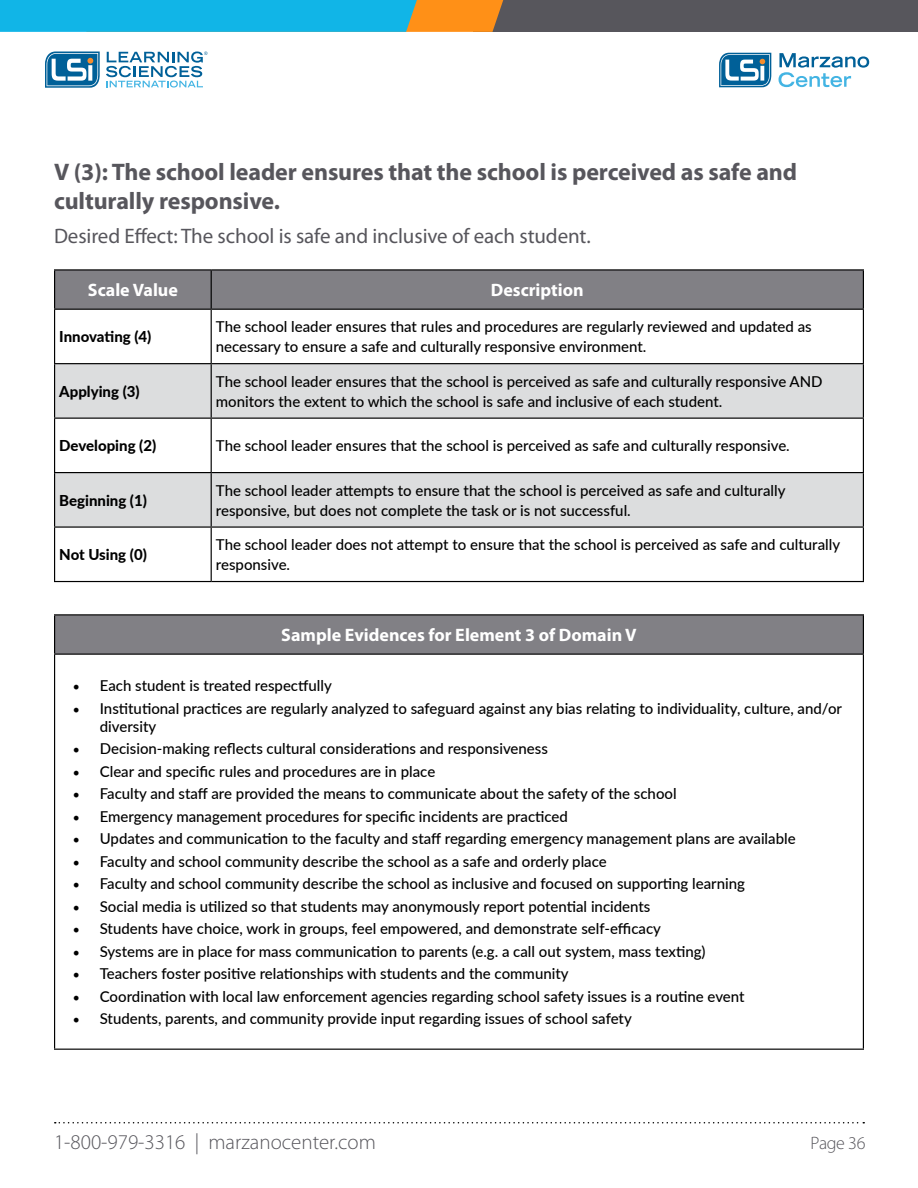
<style>
.page{position:relative;width:918px;height:1188px;background:#fff}
.page>*{position:absolute;margin:0;border:0;box-sizing:border-box;transform-origin:0 0}
.t1{font:700 24px/28.8px "Myriad Pro";letter-spacing:-.005em;color:#57565c}
.t2{font:21px "Myriad Pro";letter-spacing:-.005em;color:#57565c}
.t3{font:300 21px "Myriad Pro";color:#57565c}
.t4{font:700 18px "Myriad Pro";color:#fff}
.t5{font:300 18px "Myriad Pro";letter-spacing:-.02em;color:#57565c}
.t6{font:500 15px/20.1px "Lato";color:#000}
.t7{font:800 15px "Lato";color:#000}
.s1{font-family:"Minion Pro";font-weight:400;font-size:18px}
</style>
<div class="page">
<svg style="left:55px;top:1122px;width:809px;height:2px"></svg>
<svg style="left:779px;top:53px;width:90px;height:34px"></svg>
<svg style="left:719px;top:53px;width:53px;height:34px"></svg>
<svg style="left:45px;top:52px;width:55px;height:36px"></svg>
<svg style="left:106px;top:52px;width:101px;height:36px"></svg>
<div style="left:473px;top:0;width:445px;height:32px;background:#57565c"></div>
<svg style="left:0;top:0;width:503px;height:32px;background:#3badc1"></svg>
<div style="left:55px;top:271px;width:808px;height:38px;background:#818085"></div>
<div style="left:55px;top:364px;width:808px;height:54px;background:#dcddde"></div>
<svg style="left:55px;top:419px;width:808px;height:162px"></svg>
<hr style="left:54px;top:310px;width:1px;height:53px;background:#000">
<hr style="left:211px;top:310px;width:1px;height:53px;background:#000">
<hr style="left:863px;top:310px;width:1px;height:53px;background:#000">
<hr style="left:54px;top:363px;width:157px;height:1px;background:#000">
<hr style="left:54px;top:364px;width:1px;height:54px;background:#000">
<hr style="left:211px;top:363px;width:653px;height:1px;background:#000">
<hr style="left:211px;top:364px;width:1px;height:54px;background:#000">
<hr style="left:863px;top:364px;width:1px;height:54px;background:#000">
<hr style="left:54px;top:418px;width:157px;height:1px;background:#000">
<hr style="left:54px;top:419px;width:1px;height:53px;background:#000">
<hr style="left:211px;top:418px;width:653px;height:1px;background:#000">
<hr style="left:211px;top:419px;width:1px;height:53px;background:#000">
<hr style="left:863px;top:419px;width:1px;height:53px;background:#000">
<hr style="left:54px;top:528px;width:1px;height:53px;background:#000">
<hr style="left:211px;top:528px;width:1px;height:53px;background:#000">
<hr style="left:863px;top:528px;width:1px;height:53px;background:#000">
<hr style="left:54px;top:581px;width:157px;height:1px;background:#000">
<hr style="left:211px;top:581px;width:653px;height:1px;background:#000">
<hr style="left:54px;top:472px;width:157px;height:1px;background:#000">
<hr style="left:54px;top:473px;width:1px;height:53px;background:#000">
<hr style="left:54px;top:526px;width:157px;height:2px;background:#000">
<hr style="left:211px;top:472px;width:653px;height:1px;background:#000">
<hr style="left:211px;top:473px;width:1px;height:53px;background:#000">
<hr style="left:863px;top:473px;width:1px;height:53px;background:#000">
<hr style="left:211px;top:526px;width:653px;height:2px;background:#000">
<hr style="left:54px;top:269px;width:157px;height:2px;background:#000">
<hr style="left:54px;top:271px;width:1px;height:38px;background:#000">
<hr style="left:54px;top:309px;width:157px;height:1px;background:#000">
<hr style="left:211px;top:269px;width:653px;height:2px;background:#000">
<hr style="left:211px;top:271px;width:1px;height:38px;background:#000">
<hr style="left:863px;top:271px;width:1px;height:38px;background:#000">
<hr style="left:211px;top:309px;width:653px;height:1px;background:#000">
<div style="left:55px;top:615px;width:808px;height:39px;background:#818085"></div>
<hr style="left:54px;top:655px;width:1px;height:394px;background:#000">
<hr style="left:863px;top:655px;width:1px;height:394px;background:#000">
<hr style="left:54px;top:1049px;width:810px;height:1px;background:#000">
<hr style="left:54px;top:614px;width:810px;height:1px;background:#000">
<hr style="left:54px;top:615px;width:1px;height:39px;background:#000">
<hr style="left:863px;top:615px;width:1px;height:39px;background:#000">
<hr style="left:54px;top:654px;width:810px;height:1px;background:#000">
<h1 class="t1" style="left:54px;top:157px;width:745px">V (3): The school leader ensures that the school is perceived as safe and culturally responsive.</h1>
<h2 class="t2" style="left:54px;top:223px;width:538px">Desired Effect: The school is safe and inclusive of each student.</h2>
<p class="t4" style="left:88px;top:279px;width:92px">Scale Value</p>
<p class="t4" style="left:491px;top:279px;width:94px">Description</p>
<p class="t7" style="left:59px;top:326px;width:94px">Innovating (4)</p>
<p class="t6" style="left:216px;top:316px;width:597px">The school leader ensures that rules and procedures are regularly reviewed and updated as necessary to ensure a safe and culturally responsive environment.</p>
<p class="t7" style="left:59px;top:380px;width:82px">Applying (3)</p>
<p class="t6" style="left:216px;top:371px;width:608px">The school leader ensures that the school is perceived as safe and culturally responsive AND monitors the extent to which the school is safe and inclusive of each student.</p>
<p class="t7" style="left:59px;top:435px;width:98px">Developing (2)</p>
<p class="t6" style="left:216px;top:435px;width:575px">The school leader ensures that the school is perceived as safe and culturally responsive.</p>
<p class="t7" style="left:59px;top:489px;width:89px">Beginning (1)</p>
<p class="t6" style="left:216px;top:480px;width:571px">The school leader attempts to ensure that the school is perceived as safe and culturally responsive, but does not complete the task or is not successful.</p>
<p class="t7" style="left:59px;top:544px;width:89px">Not Using (0)</p>
<p class="t6" style="left:216px;top:534px;width:626px">The school leader does not attempt to ensure that the school is perceived as safe and culturally responsive.</p>
<p class="t4" style="left:281px;top:623px;width:357px">Sample Evidences for Element 3 of Domain V</p>
<p class="t6" style="left:73px;top:675px;width:261px"><span class="s1">•</span> Each student is treated respectfully</p>
<p class="t6" style="left:100px;top:699px;width:744px;line-height:18px;text-indent:-27px"><span class="s1">•</span> Institutional practices are regularly analyzed to safeguard against any bias relating to individuality, culture, and/or diversity</p>
<p class="t6" style="left:73px;top:738px;width:477px"><span class="s1">•</span> Decision-making reflects cultural considerations and responsiveness</p>
<p class="t6" style="left:73px;top:761px;width:364px"><span class="s1">•</span> Clear and specific rules and procedures are in place</p>
<p class="t6" style="left:73px;top:783px;width:605px"><span class="s1">•</span> Faculty and staff are provided the means to communicate about the safety of the school</p>
<p class="t6" style="left:73px;top:806px;width:497px"><span class="s1">•</span> Emergency management procedures for specific incidents are practiced</p>
<p class="t6" style="left:73px;top:828px;width:724px"><span class="s1">•</span> Updates and communication to the faculty and staff regarding emergency management plans are available</p>
<p class="t6" style="left:73px;top:851px;width:535px"><span class="s1">•</span> Faculty and school community describe the school as a safe and orderly place</p>
<p class="t6" style="left:73px;top:873px;width:674px"><span class="s1">•</span> Faculty and school community describe the school as inclusive and focused on supporting learning</p>
<p class="t6" style="left:73px;top:896px;width:579px"><span class="s1">•</span> Social media is utilized so that students may anonymously report potential incidents</p>
<p class="t6" style="left:73px;top:918px;width:590px"><span class="s1">•</span> Students have choice, work in groups, feel empowered, and demonstrate self-efficacy</p>
<p class="t6" style="left:73px;top:941px;width:634px"><span class="s1">•</span> Systems are in place for mass communication to parents (e.g. a call out system, mass texting)</p>
<p class="t6" style="left:73px;top:963px;width:497px"><span class="s1">•</span> Teachers foster positive relationships with students and the community</p>
<p class="t6" style="left:73px;top:986px;width:673px"><span class="s1">•</span> Coordination with local law enforcement agencies regarding school safety issues is a routine event</p>
<p class="t6" style="left:73px;top:1008px;width:561px"><span class="s1">•</span> Students, parents, and community provide input regarding issues of school safety</p>
<h2 class="t3" style="left:54px;top:1129px;width:323px">1-800-979-3316 | marzanocenter.com</h2>
<p class="t5" style="left:810px;top:1132px;width:57px">Page 36</p>
</div>
